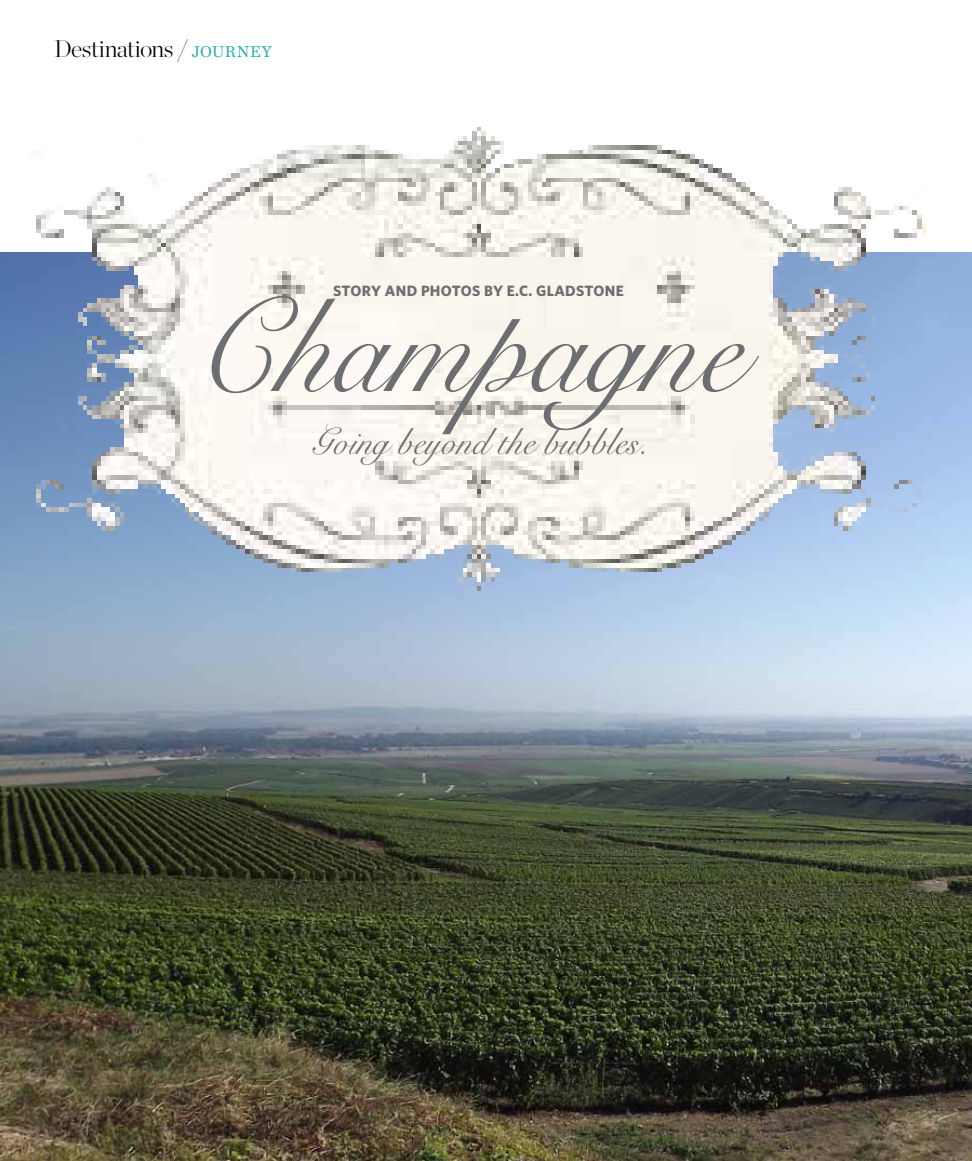
<style>
.page{position:relative;width:972px;height:1161px;background:#fff}
.page>*{position:absolute;margin:0;border:0;box-sizing:border-box;transform-origin:0 0}
.t1{font:133.5px "Snell Roundhand LT Std Scr";color:#6d6e71;scale:.95 1}
.t2{font:37.5px "Snell Roundhand LT Std Scr";color:#6d6e71;scale:.95 1}
.t3{font:200 24px "Chronicle Display";letter-spacing:-.025em;color:#000}
.t4{font:700 15px "Whitney";letter-spacing:.025em;color:#6d6e71}
.s1{font-family:"Chronicle Text G1";font-weight:400;font-size:16.5px;color:#29aca6}
</style>
<div class="page">
<img style="left:0;top:252px;width:972px;height:909px">
<img style="left:27px;top:127px;width:904px;height:478px">
<h3 class="t3" style="left:54px;top:30px;width:219px">Destinations / <span class="s1">JOURNEY</span></h3>
<p class="t4" style="left:333px;top:281px;width:291px">STORY AND PHOTOS BY E.C. GLADSTONE</p>
<h1 class="t1" style="left:193px;top:272px;width:580px">Champagne</h1>
<h2 class="t2" style="left:312px;top:420px;width:355px">Going beyond the bubbles.</h2>
</div>
